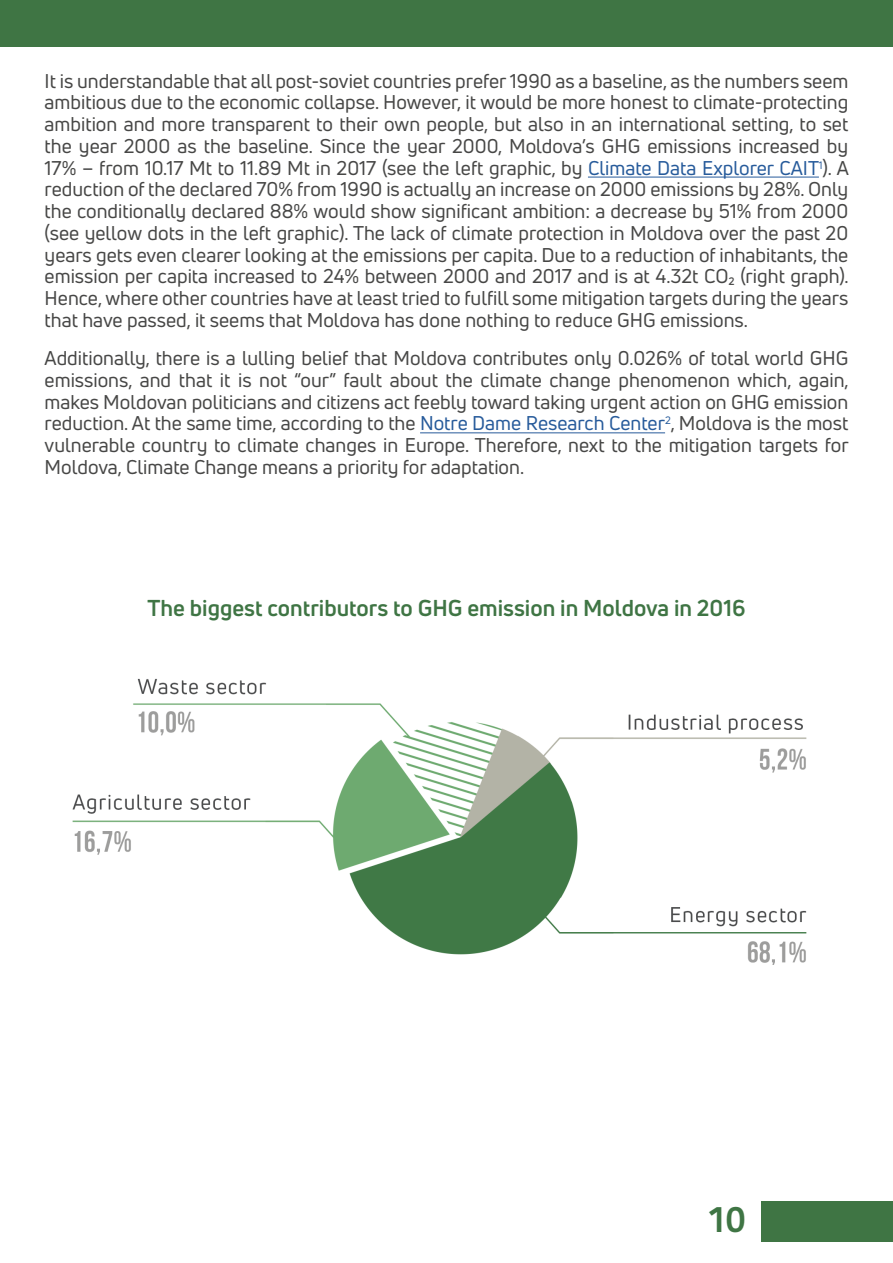
<style>
.page{position:relative;width:893px;height:1263px;background:#fff}
.page>*{position:absolute;margin:0;border:0;box-sizing:border-box;transform-origin:0 0}
.t1{font:600 36px "Kohinoor Devanagari";color:#3f7544}
.t2{font:700 22.5px "Uni Neue";color:#3f7544}
.t3{font:19.5px/21.8px "Uni Neue";color:#474746;text-align:justify}
.s1{color:#275b9b}
</style>
<div class="page">
<div style="left:761px;top:1201px;width:132px;height:41px;background:#3f7544"></div>
<div style="left:0;top:0;width:893px;height:47px;background:#3f7544"></div>
<hr style="left:588px;top:177px;width:231px;height:1px;background:#275b9b">
<hr style="left:420px;top:432px;width:245px;height:1px;background:#275b9b">
<img style="left:72px;top:678px;width:735px;height:286px">
<p class="t3" style="left:45px;top:70px;width:806px">It is understandable that all post-soviet countries prefer 1990 as a baseline, as the numbers seem ambitious due to the economic collapse. However, it would be more honest to climate-protecting ambition and more transparent to their own people, but also in an international setting, to set the year 2000 as the baseline. Since the year 2000, Moldova’s GHG emissions increased by 17% – from 10.17 Mt to 11.89 Mt in 2017 (see the left graphic, by <span class="s1">Climate Data Explorer CAIT</span><sup>1</sup>). A reduction of the declared 70% from 1990 is actually an increase on 2000 emissions by 28%. Only the conditionally declared 88% would show significant ambition: a decrease by 51% from 2000 (see yellow dots in the left graphic). The lack of climate protection in Moldova over the past 20 years gets even clearer looking at the emissions per capita. Due to a reduction of inhabitants, the emission per capita increased to 24% between 2000 and 2017 and is at 4.32t CO₂ (right graph).<br>Hence, where other countries have at least tried to fulfill some mitigation targets during the years that have passed, it seems that Moldova has done nothing to reduce GHG emissions.</p>
<p class="t3" style="left:45px;top:347px;width:806px">Additionally, there is a lulling belief that Moldova contributes only 0.026% of total world GHG emissions, and that it is not “our” fault about the climate change phenomenon which, again, makes Moldovan politicians and citizens act feebly toward taking urgent action on GHG emission reduction. At the same time, according to the <span class="s1">Notre Dame Research Center</span><sup>2</sup>, Moldova is the most vulnerable country to climate changes in Europe. Therefore, next to the mitigation targets for Moldova, Climate Change means a priority for adaptation.</p>
<p class="t2" style="left:148px;top:594px;width:599px">The biggest contributors to GHG emission in Moldova in 2016</p>
<h1 class="t1" style="left:709px;top:1198px;width:39px">10</h1>
</div>
